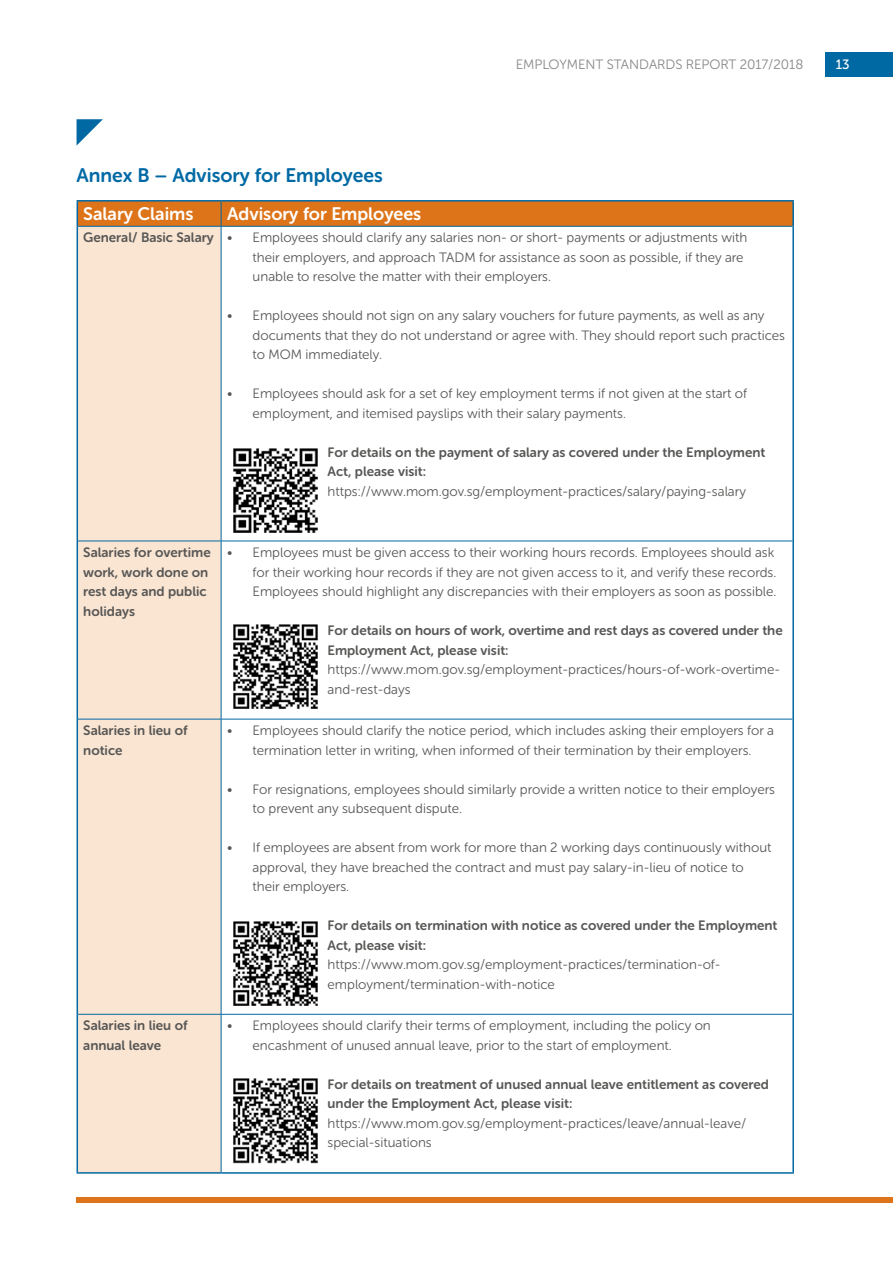
<style>
.page{position:relative;width:893px;height:1263px;background:#fff}
.page>*{position:absolute;margin:0;border:0;box-sizing:border-box;transform-origin:0 0}
.t1{font:19.5px "Museo Sans Rounded 700";color:#0069a4}
.t2{font:18px "Museo Sans Rounded 700";color:#fff}
.t3{font:13.5px/19.5px "Museo Sans Rounded 300";color:#575756}
.t4{font:13.5px/19.5px "Museo Sans Rounded 700";color:#575756}
.t5{font:13.5px "Museo Sans Rounded 300";color:#878787}
.t6{font:13.5px "Museo Sans Rounded 500";color:#fff}
.s1{font-family:"Museo Sans Rounded 300"}
</style>
<div class="page">
<div style="left:825px;top:52px;width:68px;height:25px;background:#0069a4"></div>
<div style="left:77px;top:1197px;width:816px;height:6px;background:#de7419"></div>
<svg style="left:77px;top:119px;width:26px;height:26px"></svg>
<svg style="left:78px;top:227px;width:143px;height:945px;background:#f8e4d1"></svg>
<hr style="left:77px;top:200px;width:144px;height:2px;background:#0069a4">
<hr style="left:221px;top:200px;width:573px;height:2px;background:#0069a4">
<hr style="left:792px;top:202px;width:2px;height:24px;background:#0069a4">
<hr style="left:77px;top:226px;width:1px;height:315px;background:#0069a4">
<hr style="left:792px;top:226px;width:2px;height:315px;background:#0069a4">
<hr style="left:77px;top:541px;width:1px;height:178px;background:#0069a4">
<hr style="left:792px;top:541px;width:2px;height:178px;background:#0069a4">
<hr style="left:77px;top:719px;width:1px;height:295px;background:#0069a4">
<hr style="left:792px;top:719px;width:2px;height:295px;background:#0069a4">
<hr style="left:77px;top:1014px;width:1px;height:158px;background:#0069a4">
<hr style="left:792px;top:1014px;width:2px;height:158px;background:#0069a4">
<hr style="left:77px;top:1172px;width:144px;height:2px;background:#0069a4">
<hr style="left:221px;top:1172px;width:573px;height:2px;background:#0069a4">
<svg style="left:77px;top:201px;width:716px;height:25px;background:#d5731e"></svg>
<hr style="left:78px;top:226px;width:143px;height:1px;background:#0069a4">
<hr style="left:221px;top:226px;width:571px;height:1px;background:#0069a4">
<hr style="left:221px;top:226px;width:1px;height:315px;background:#0069a4">
<hr style="left:78px;top:541px;width:143px;height:1px;background:#0069a4">
<hr style="left:221px;top:541px;width:571px;height:1px;background:#0069a4">
<hr style="left:221px;top:541px;width:1px;height:178px;background:#0069a4">
<hr style="left:78px;top:719px;width:143px;height:1px;background:#0069a4">
<hr style="left:221px;top:719px;width:571px;height:1px;background:#0069a4">
<hr style="left:221px;top:719px;width:1px;height:295px;background:#0069a4">
<hr style="left:78px;top:1014px;width:143px;height:1px;background:#0069a4">
<hr style="left:221px;top:1014px;width:571px;height:1px;background:#0069a4">
<hr style="left:221px;top:1014px;width:1px;height:158px;background:#0069a4">
<img style="left:233px;top:448px;width:85px;height:84px">
<img style="left:233px;top:624px;width:85px;height:85px">
<img style="left:233px;top:921px;width:85px;height:84px">
<img style="left:233px;top:1078px;width:85px;height:85px">
<p class="t5" style="left:516px;top:58px;width:289px">EMPLOYMENT STANDARDS REPORT 2017/2018</p>
<p class="t6" style="left:836px;top:57px;width:15px">13</p>
<h1 class="t1" style="left:77px;top:164px;width:308px">Annex B – Advisory for Employees</h1>
<h2 class="t2" style="left:83px;top:204px;width:112px">Salary Claims</h2>
<h2 class="t2" style="left:227px;top:204px;width:196px">Advisory for Employees</h2>
<p class="t4" style="left:83px;top:228px;width:151px">General/ Basic Salary <span class="s1">•</span></p>
<p class="t3" style="left:253px;top:228px;width:496px">Employees should clarify any salaries non- or short- payments or adjustments with their employers, and approach TADM for assistance as soon as possible, if they are unable to resolve the matter with their employers.</p>
<p class="t3" style="left:253px;top:306px;width:534px;text-indent:-26px">• Employees should not sign on any salary vouchers for future payments, as well as any documents that they do not understand or agree with. They should report such practices to MOM immediately.</p>
<p class="t3" style="left:253px;top:384px;width:496px;text-indent:-26px">• Employees should ask for a set of key employment terms if not given at the start of employment, and itemised payslips with their salary payments.</p>
<p class="t4" style="left:328px;top:443px;width:439px">For details on the payment of salary as covered under the Employment<br>Act, please visit:</p>
<p class="t3" style="left:328px;top:482px;width:420px">https://www.mom.gov.sg/employment-practices/salary/paying-salary</p>
<p class="t4" style="left:83px;top:543px;width:129px">Salaries for overtime work, work done on rest days and public holidays</p>
<p class="t3" style="left:253px;top:543px;width:525px;text-indent:-26px">• Employees must be given access to their working hours records. Employees should ask for their working hour records if they are not given access to it, and verify these records.<br>Employees should highlight any discrepancies with their employers as soon as possible.</p>
<p class="t4" style="left:328px;top:621px;width:457px">For details on hours of work, overtime and rest days as covered under the<br>Employment Act, please visit:</p>
<p class="t3" style="left:328px;top:660px;width:454px">https://www.mom.gov.sg/employment-practices/hours-of-work-overtime&shy;and-rest-days</p>
<p class="t4" style="left:83px;top:721px;width:106px">Salaries in lieu of notice</p>
<p class="t3" style="left:227px;top:721px;width:549px;text-align:center">• Employees should clarify the notice period, which includes asking their employers for a termination letter in writing, when informed of their termination by their employers.</p>
<p class="t3" style="left:253px;top:779px;width:524px;text-indent:-26px">• For resignations, employees should similarly provide a written notice to their employers to prevent any subsequent dispute.</p>
<p class="t3" style="left:253px;top:838px;width:520px;text-indent:-26px">• If employees are absent from work for more than 2 working days continuously without approval, they have breached the contract and must pay salary-in-lieu of notice to their employers.</p>
<p class="t4" style="left:328px;top:916px;width:451px">For details on termination with notice as covered under the Employment<br>Act, please visit:</p>
<p class="t3" style="left:328px;top:955px;width:394px">https://www.mom.gov.sg/employment-practices/termination-of&shy;employment/termination-with-notice</p>
<p class="t4" style="left:83px;top:1016px;width:106px">Salaries in lieu of annual leave</p>
<p class="t3" style="left:253px;top:1016px;width:460px;text-indent:-26px">• Employees should clarify their terms of employment, including the policy on encashment of unused annual leave, prior to the start of employment.</p>
<p class="t4" style="left:328px;top:1074px;width:443px">For details on treatment of unused annual leave entitlement as covered under the Employment Act, please visit:</p>
<p class="t3" style="left:328px;top:1113px;width:420px">https://www.mom.gov.sg/employment-practices/leave/annual-leave/ special-situations</p>
</div>
